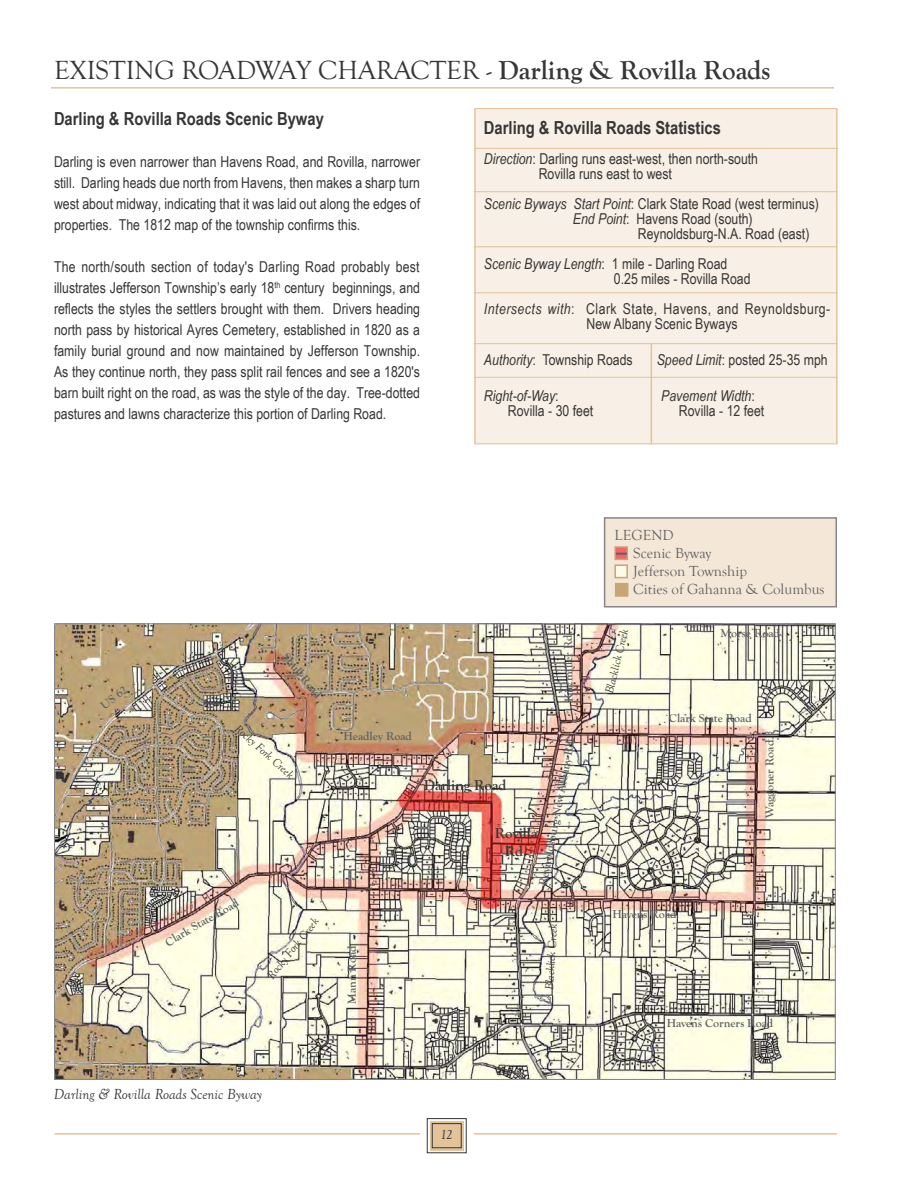
<style>
.page{position:relative;width:918px;height:1188px;background:#fff}
.page>*{position:absolute;margin:0;border:0;box-sizing:border-box;transform-origin:0 0}
.Headline{font:27px "Goudy Old Style T";color:#373535}
.Body_text{font:700 18px "Arial Narrow";color:#373535}
.Subhead{font:700 18px "Arial Narrow";color:#373535}
.Body_Text{font:15px/21px "Arial Narrow";color:#373535;text-align:justify}
.Body_text-2{font:15px "Arial Narrow";color:#373535}
.Body_text-3{font:15px/15px "Arial Narrow";letter-spacing:.03em;color:#373535}
.t1{font:15px/18px "Goudy Old Style T";color:#606163}
.t2{font:italic 15px "Goudy Old Style T";color:#373535}
.Body_text-4{font:italic 15px "Arial Narrow";color:#373535}
.Body_text-5{font:700 15px/18px "Goudy Old Style T";color:#373535;text-align:center}
.t3{font:italic 13.5px "Goudy Old Style T";color:#373535}
.Body_text-6{font:700 12px "Goudy Old Style T";color:#606163}
.Body_text-7{font:italic 12px "Goudy Old Style T";color:#373535}
.s1{font-weight:700}
.s2{font-style:italic}
.s3{font-style:normal}
</style>
<div class="page">
<svg style="left:426px;top:1118px;width:41px;height:36px"></svg>
<div style="left:432px;top:1123px;width:30px;height:25px;border:1px solid #373535"></div>
<hr style="left:55px;top:1133px;width:365px;height:2px;background:#e3c39a">
<hr style="left:474px;top:1133px;width:363px;height:2px;background:#e3c39a">
<hr style="left:51px;top:87px;width:783px;height:2px;background:#e3c39a">
<img style="left:56px;top:625px;width:778px;height:453px">
<div style="left:475px;top:109px;width:362px;height:335px;background:#f8f0e6"></div>
<div style="left:474px;top:108px;width:363px;height:336px;border:1px solid #e3c39a"></div>
<hr style="left:474px;top:191px;width:364px;height:1px;background:#e3c39a">
<hr style="left:474px;top:246px;width:364px;height:1px;background:#e3c39a">
<hr style="left:474px;top:292px;width:364px;height:1px;background:#e3c39a">
<hr style="left:474px;top:377px;width:364px;height:1px;background:#e3c39a">
<hr style="left:474px;top:343px;width:364px;height:1px;background:#e3c39a">
<hr style="left:474px;top:148px;width:364px;height:1px;background:#e3c39a">
<hr style="left:651px;top:344px;width:1px;height:100px;background:#e3c39a">
<div style="left:605px;top:518px;width:231px;height:89px;background:#f4e7d7"></div>
<div style="left:604px;top:517px;width:233px;height:91px;border:2px solid #858789"></div>
<div style="left:615px;top:565px;width:12px;height:13px;background:#fcfbe7"></div>
<div style="left:614px;top:564px;width:14px;height:14px;border:2px solid #c6a576"></div>
<svg style="left:617px;top:549px;width:8px;height:8px"></svg>
<div style="left:614px;top:546px;width:14px;height:14px;border:2px solid #c6a576"></div>
<div style="left:616px;top:584px;width:12px;height:12px;background:#c6a576"></div>
<div style="left:615px;top:583px;width:13px;height:14px;border:2px solid #c6a576"></div>
<svg style="left:616px;top:553px;width:11px;height:2px"></svg>
<p class="Headline" style="left:54px;top:55px;width:718px">EXISTING ROADWAY CHARACTER - <span class="s1">Darling &amp; Rovilla Roads</span></p>
<p class="Body_text" style="left:54px;top:105px;width:271px">Darling &amp; Rovilla Roads Scenic Byway</p>
<p class="Body_Text" style="left:54px;top:151px;width:368px">Darling is even narrower than Havens Road, and Rovilla, narrower still. Darling heads due north from Havens, then makes a sharp turn west about midway, indicating that it was laid out along the edges of properties. The 1812 map of the township confirms this.</p>
<p class="Body_Text" style="left:54px;top:256px;width:368px">The north/south section of today's Darling Road probably best illustrates Jefferson Township’s early 18<sup>th</sup> century beginnings, and reflects the styles the settlers brought with them. Drivers heading north pass by historical Ayres Cemetery, established in 1820 as a family burial ground and now maintained by Jefferson Township.<br>As they continue north, they pass split rail fences and see a 1820's barn built right on the road, as was the style of the day. Tree-dotted pastures and lawns characterize this portion of Darling Road.</p>
<p class="Subhead" style="left:484px;top:114px;width:239px">Darling &amp; Rovilla Roads Statistics</p>
<p class="Body_text-2" style="left:484px;top:148px;width:276px"><span class="s2">Direction</span>: Darling runs east-west, then north-south</p>
<p class="Body_text-2" style="left:539px;top:163px;width:135px">Rovilla runs east to west</p>
<p class="Body_text-2" style="left:484px;top:193px;width:336px"><span class="s2">Scenic Byways Start Point</span>: Clark State Road (west terminus)</p>
<p class="Body_text-2" style="left:573px;top:208px;width:181px"><span class="s2">End Point</span>: Havens Road (south)</p>
<p class="Body_text-2" style="left:638px;top:223px;width:173px">Reynoldsburg-N.A. Road (east)</p>
<p class="Body_text-2" style="left:484px;top:253px;width:245px"><span class="s2">Scenic Byway Length</span>: 1 mile - Darling Road</p>
<p class="Body_text-2" style="left:614px;top:268px;width:138px">0.25 miles - Rovilla Road</p>
<p class="Body_text-3" style="left:587px;top:301px;width:245px;text-indent:-103px"><span class="s2">Intersects with</span>: Clark State, Havens, and Reynoldsburg-<br>New Albany Scenic Byways</p>
<p class="Body_text-2" style="left:484px;top:349px;width:150px"><span class="s2">Authority</span>: Township Roads</p>
<p class="Body_text-2" style="left:657px;top:349px;width:172px"><span class="s2">Speed Limit</span>: posted 25-35 mph</p>
<p class="Body_text-4" style="left:484px;top:385px;width:76px">Right-of-Way<span class="s3">:</span></p>
<p class="Body_text-4" style="left:661px;top:385px;width:95px">Pavement Width<span class="s3">:</span></p>
<p class="Body_text-2" style="left:508px;top:400px;width:87px">Rovilla - 30 feet</p>
<p class="Body_text-2" style="left:679px;top:400px;width:87px">Rovilla - 12 feet</p>
<p class="Body_text-6" style="left:98px;top:701px;width:32px;rotate:-38deg">US 62</p>
<p class="Body_text-6" style="left:291px;top:650px;width:56px;rotate:51deg">Shull Road</p>
<p class="Body_text-7" style="left:241px;top:722px;width:76px;rotate:42deg">Rocky Fork Creek</p>
<p class="Body_text-6" style="left:344px;top:730px;width:70px">Headley Road</p>
<p class="Body_text-6" style="left:562px;top:702px;width:72px;rotate:-91deg">Kitzmiller Rd.</p>
<p class="t1" style="left:615px;top:526px;width:61px">LEGEND</p>
<p class="t1" style="left:633px;top:544px;width:80px">Scenic Byway</p>
<p class="t1" style="left:633px;top:562px;width:193px">Jefferson Township<br>Cities of Gahanna &amp; Columbus</p>
<p class="Body_text-7" style="left:603px;top:692px;width:68px;rotate:-77deg">Blacklick Creek</p>
<p class="Body_text-6" style="left:721px;top:627px;width:61px">Morse Road</p>
<p class="Body_text-6" style="left:669px;top:711px;width:84px">Clark State Road</p>
<p class="Body_text-6" style="left:536px;top:884px;width:152px;rotate:-79deg">Reynoldsburg-New Albany Rd.</p>
<p class="Body_text-6" style="left:763px;top:818px;width:79px;rotate:-90deg">Waggoner Road</p>
<p class="Body_text-5" style="left:424px;top:777px;width:84px">Darling Road</p>
<p class="Body_text-5" style="left:495px;top:824px;width:44px">Rovilla<br>Rd.</p>
<p class="Body_text-6" style="left:163px;top:937px;width:84px;rotate:-30deg">Clark State Road</p>
<p class="Body_text-6" style="left:612px;top:907px;width:66px">Havens Road</p>
<p class="Body_text-7" style="left:264px;top:973px;width:76px;rotate:-51deg">Rocky Fork Creek</p>
<p class="Body_text-7" style="left:543px;top:990px;width:68px;rotate:-86deg">Blacklick Creek</p>
<p class="Body_text-6" style="left:345px;top:1004px;width:60px;rotate:-90deg">Mann Road</p>
<p class="Body_text-6" style="left:667px;top:1016px;width:108px">Havens Corners Road</p>
<p class="t2" style="left:54px;top:1086px;width:210px">Darling &amp; Rovilla Roads Scenic Byway</p>
<p class="t3" style="left:440px;top:1128px;width:14px">12</p>
</div>
